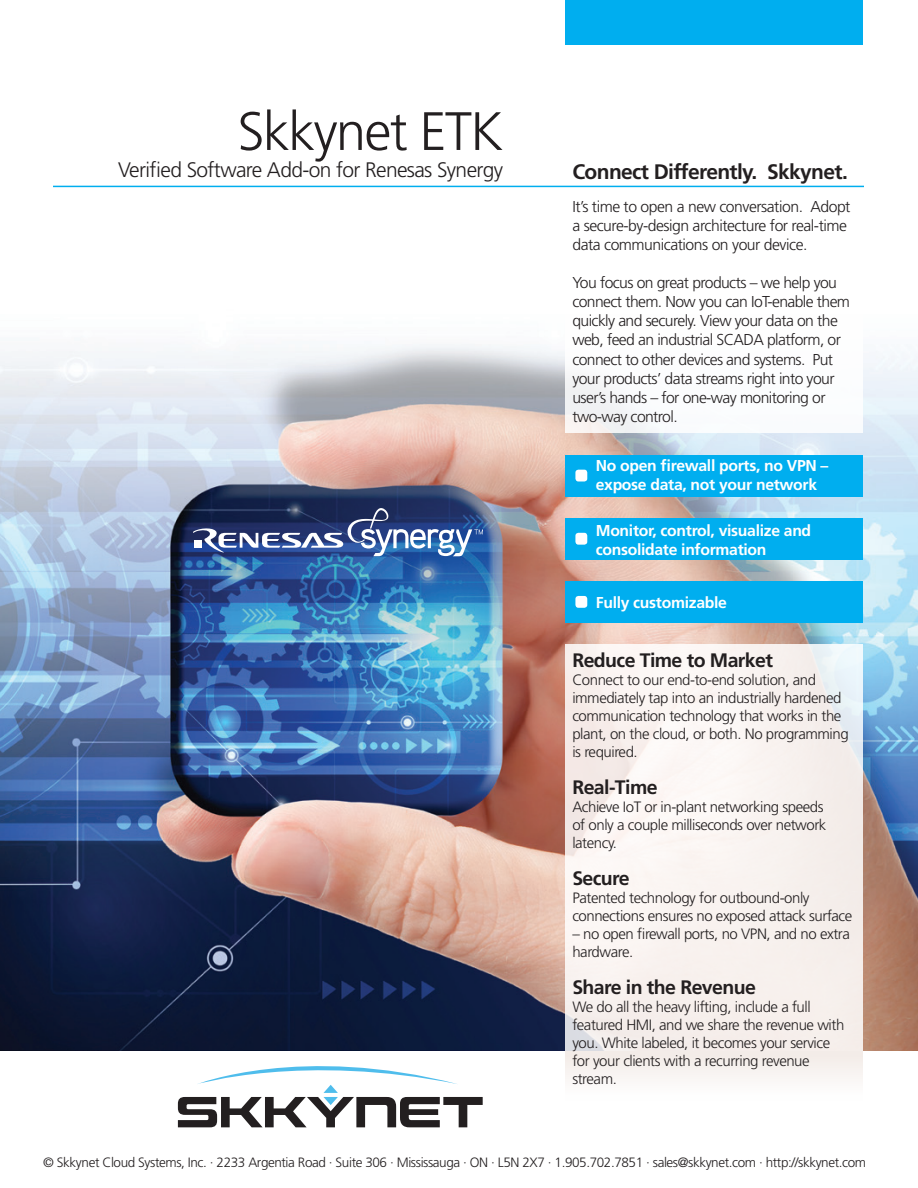
<style>
.page{position:relative;width:918px;height:1188px;background:#fff}
.page>*{position:absolute;margin:0;border:0;box-sizing:border-box;transform-origin:0 0}
.t1{font:300 54px "Frutiger LT Std";letter-spacing:-.03em;color:#231f20}
.t2{font:300 21px "Frutiger LT Std";letter-spacing:-.03em;color:#231f20}
.t3{font:700 21px "Frutiger LT Std";letter-spacing:-.03em;color:#231f20}
.t4{font:700 19.5px "Frutiger LT Std";letter-spacing:-.03em;color:#231f20}
.t5{font:300 15.75px/19.2px "Frutiger LT Std";letter-spacing:-.04em;color:#231f20}
.t6{font:700 15.75px/18.9px "Frutiger LT Std";letter-spacing:-.02em;color:#fff}
.t7{font:300 15px/18px "Frutiger LT Std";letter-spacing:-.03em;color:#231f20}
.t8{font:300 13.5px "Frutiger LT Std";letter-spacing:-.03em;color:#231f20}
</style>
<div class="page">
<img style="left:0;top:28px;width:918px;height:1022px">
<div style="left:565px;top:50px;width:297px;height:383px;background:#fff"></div>
<div style="left:565px;top:644px;width:297px;height:461px;background:#f8f2ef"></div>
<div style="left:565px;top:455px;width:297px;height:41px;background:#00aeef"></div>
<div style="left:565px;top:518px;width:297px;height:41px;background:#00aeef"></div>
<div style="left:565px;top:581px;width:297px;height:41px;background:#00aeef"></div>
<div style="left:565px;top:0;width:297px;height:45px;background:#00aeef"></div>
<hr style="left:53px;top:186px;width:811px;height:1px;background:#00aeef">
<svg style="left:178px;top:1066px;width:305px;height:61px"></svg>
<div style="left:575px;top:470px;width:12px;height:12px;background:#fff;border-radius:3px"></div>
<div style="left:575px;top:533px;width:12px;height:12px;background:#fff;border-radius:3px"></div>
<div style="left:575px;top:596px;width:12px;height:12px;background:#fff;border-radius:3px"></div>
<svg style="left:193px;top:508px;width:290px;height:48px;background:#485d8d"></svg>
<p class="t1" style="left:238px;top:101px;width:267px">Skkynet ETK</p>
<p class="t2" style="left:118px;top:158px;width:387px">Verified Software Add-on for Renesas Synergy</p>
<p class="t3" style="left:572px;top:160px;width:277px">Connect Differently. Skkynet.</p>
<p class="t5" style="left:572px;top:197px;width:280px">It’s time to open a new conversation. Adopt a secure-by-design architecture for real-time data communications on your device.</p>
<p class="t5" style="left:572px;top:273px;width:279px">You focus on great products – we help you connect them. Now you can IoT-enable them quickly and securely. View your data on the web, feed an industrial SCADA platform, or connect to other devices and systems. Put your products’ data streams right into your user’s hands – for one-way monitoring or two-way control.</p>
<p class="t6" style="left:596px;top:456px;width:234px">No open firewall ports, no VPN – expose data, not your network</p>
<p class="t6" style="left:596px;top:521px;width:217px">Monitor, control, visualize and</p>
<p class="t6" style="left:596px;top:540px;width:172px">consolidate information</p>
<p class="t6" style="left:596px;top:593px;width:133px">Fully customizable</p>
<p class="t4" style="left:572px;top:649px;width:202px">Reduce Time to Market</p>
<p class="t7" style="left:572px;top:671px;width:278px">Connect to our end-to-end solution, and immediately tap into an industrially hardened communication technology that works in the plant, on the cloud, or both. No programming is required.</p>
<p class="t4" style="left:572px;top:776px;width:87px">Real-Time</p>
<p class="t7" style="left:572px;top:798px;width:256px">Achieve IoT or in-plant networking speeds of only a couple milliseconds over network latency.</p>
<p class="t4" style="left:572px;top:867px;width:59px">Secure</p>
<p class="t7" style="left:572px;top:889px;width:281px">Patented technology for outbound-only connections ensures no exposed attack surface</p>
<p class="t7" style="left:572px;top:925px;width:279px">– no open firewall ports, no VPN, and no extra hardware.</p>
<p class="t4" style="left:572px;top:976px;width:185px">Share in the Revenue</p>
<p class="t7" style="left:572px;top:998px;width:240px">We do all the heavy lifting, include a full</p>
<p class="t7" style="left:572px;top:1016px;width:274px">featured HMI, and we share the revenue with</p>
<p class="t7" style="left:572px;top:1034px;width:259px">you. White labeled, it becomes your service</p>
<p class="t7" style="left:572px;top:1052px;width:239px">for your clients with a recurring revenue stream.</p>
<p class="t8" style="left:43px;top:1155px;width:824px">© Skkynet Cloud Systems, Inc. · 2233 Argentia Road · Suite 306 · Mississauga · ON · L5N 2X7 · 1.905.702.7851 · sales@skkynet.com · http://skkynet.com</p>
</div>
